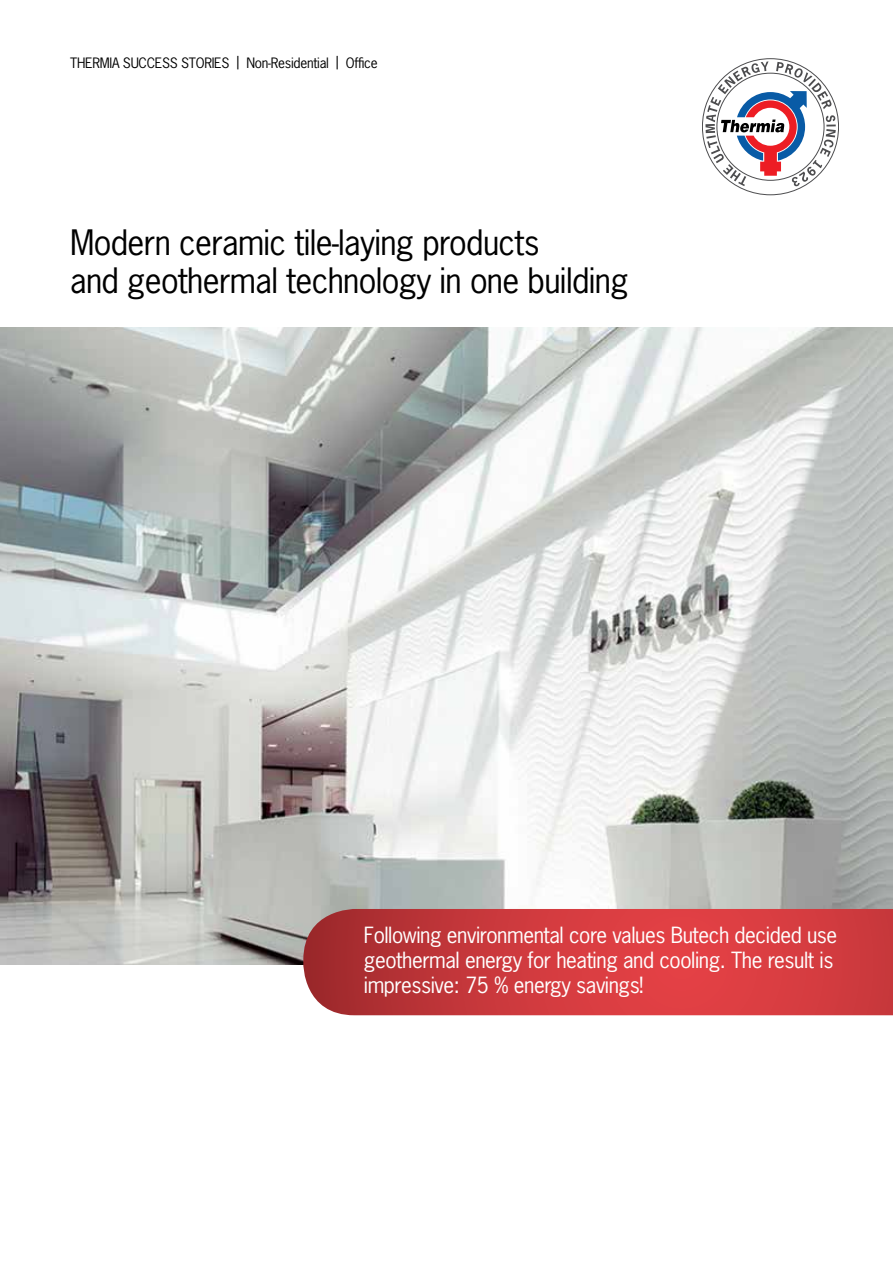
<style>
.page{position:relative;width:893px;height:1263px;background:#fff}
.page>*{position:absolute;margin:0;border:0;box-sizing:border-box;transform-origin:0 0}
.t1{font:33px/37.5px "News Gothic Std";letter-spacing:-.02em;color:#000}
.t2{font:21px/25.2px "News Gothic Std";letter-spacing:-.02em;color:#fff}
.t3{font:13.5px "News Gothic Std";letter-spacing:-.02em;color:#000}
</style>
<div class="page">
<img style="left:0;top:327px;width:893px;height:637px">
<svg style="left:303px;top:909px;width:590px;height:106px;background:#cc3c40"></svg>
<svg style="left:702px;top:58px;width:137px;height:137px"></svg>
<p class="t3" style="left:70px;top:54px;width:309px">THERMIA SUCCESS STORIES | Non-Residential | Office</p>
<h1 class="t1" style="left:70px;top:224px;width:560px">Modern ceramic tile-laying products<br>and geothermal technology in one building</h1>
<p class="t2" style="left:364px;top:922px;width:475px">Following environmental core values Butech decided use geothermal energy for heating and cooling. The result is impressive: 75 % energy savings!</p>
</div>
